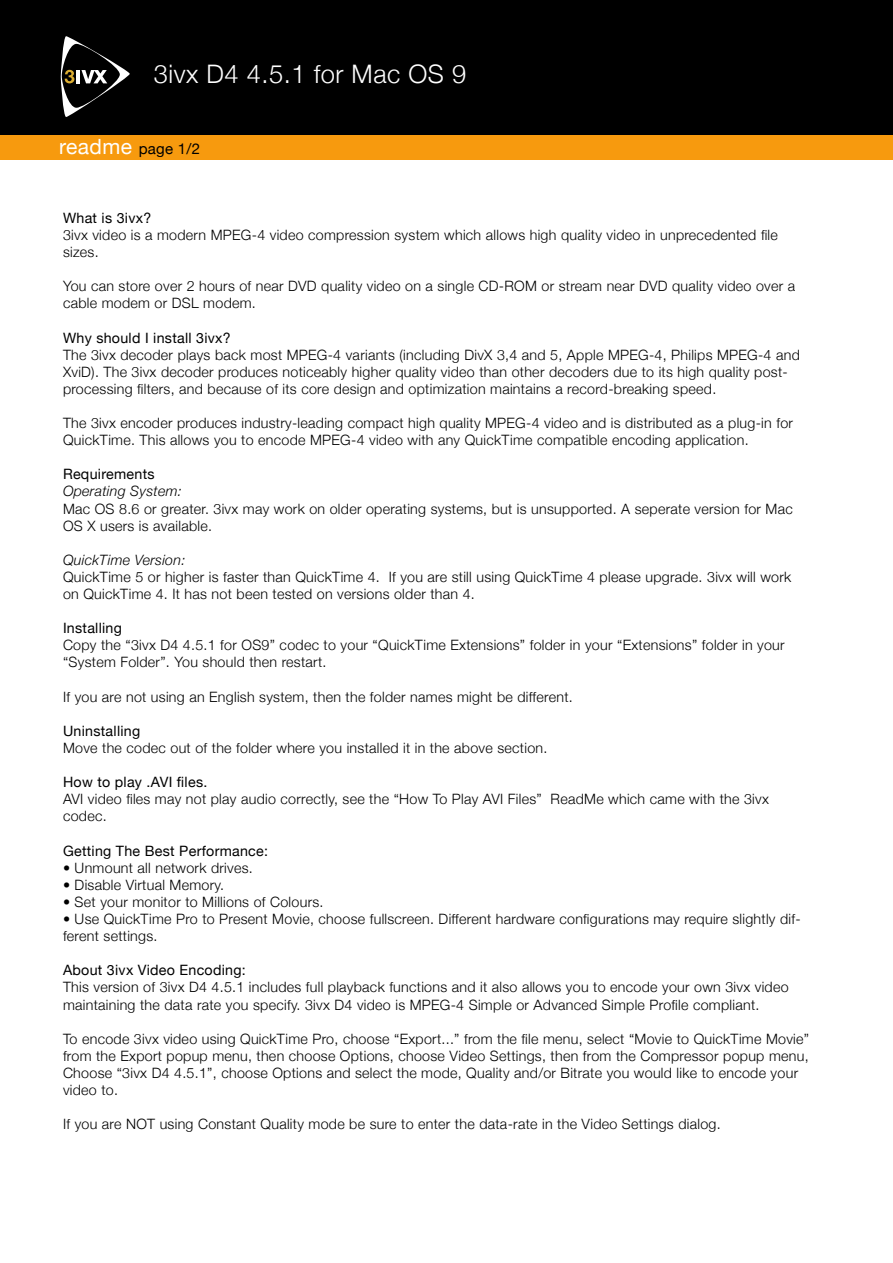
<style>
.page{position:relative;width:893px;height:1263px;background:#fff}
.page>*{position:absolute;margin:0;border:0;box-sizing:border-box;transform-origin:0 0}
.t1{font:300 25.5px "Helvetica Neue";letter-spacing:.02em;color:#fff}
.t2{font:15px "Helvetica Neue";color:#000}
.t3{font:300 14.25px/17.1px "Helvetica Neue";letter-spacing:.02em;color:#000}
.t4{font:14.25px "Helvetica Neue";letter-spacing:.02em;color:#000}
.t5{font:italic 300 14.25px "Helvetica Neue";letter-spacing:.02em;color:#000}
.s1{font-size:21px;color:#fff}
</style>
<div class="page">
<div style="left:0;top:0;width:893px;height:160px;background:#000"></div>
<div style="left:0;top:136px;width:893px;height:24px;background:#f79a0e"></div>
<svg style="left:61px;top:36px;width:69px;height:81px"></svg>
<p class="t1" style="left:154px;top:58px;width:314px">3ivx D4 4.5.1 for Mac OS 9</p>
<p class="t2" style="left:59px;top:140px;width:143px"><span class="s1">readme</span> page 1/2</p>
<p class="t4" style="left:63px;top:209px;width:90px">What is 3ivx?</p>
<p class="t3" style="left:63px;top:226px;width:716px">3ivx video is a modern MPEG-4 video compression system which allows high quality video in unprecedented file sizes.</p>
<p class="t3" style="left:63px;top:277px;width:734px">You can store over 2 hours of near DVD quality video on a single CD-ROM or stream near DVD quality video over a cable modem or DSL modem.</p>
<p class="t4" style="left:63px;top:329px;width:169px">Why should I install 3ivx?</p>
<p class="t3" style="left:63px;top:346px;width:738px">The 3ivx decoder plays back most MPEG-4 variants (including DivX 3,4 and 5, Apple MPEG-4, Philips MPEG-4 and<br>XviD). The 3ivx decoder produces noticeably higher quality video than other decoders due to its high quality post&shy;processing filters, and because of its core design and optimization maintains a record-breaking speed.</p>
<p class="t3" style="left:63px;top:414px;width:732px">The 3ivx encoder produces industry-leading compact high quality MPEG-4 video and is distributed as a plug-in for<br>QuickTime. This allows you to encode MPEG-4 video with any QuickTime compatible encoding application.</p>
<p class="t4" style="left:63px;top:466px;width:93px">Requirements</p>
<p class="t5" style="left:63px;top:483px;width:120px">Operating System:</p>
<p class="t3" style="left:63px;top:500px;width:731px">Mac OS 8.6 or greater. 3ivx may work on older operating systems, but is unsupported. A seperate version for Mac<br>OS X users is available.</p>
<p class="t5" style="left:63px;top:551px;width:124px">QuickTime Version:</p>
<p class="t3" style="left:63px;top:568px;width:730px">QuickTime 5 or higher is faster than QuickTime 4. If you are still using QuickTime 4 please upgrade. 3ivx will work on QuickTime 4. It has not been tested on versions older than 4.</p>
<p class="t4" style="left:63px;top:620px;width:61px">Installing</p>
<p class="t3" style="left:63px;top:636px;width:723px">Copy the “3ivx D4 4.5.1 for OS9” codec to your “QuickTime Extensions” folder in your “Extensions” folder in your “System Folder”. You should then restart.</p>
<p class="t3" style="left:63px;top:688px;width:511px">If you are not using an English system, then the folder names might be different.</p>
<p class="t4" style="left:63px;top:722px;width:79px">Uninstalling</p>
<p class="t3" style="left:63px;top:739px;width:486px">Move the codec out of the folder where you installed it in the above section.</p>
<p class="t4" style="left:63px;top:774px;width:146px">How to play .AVI files.</p>
<p class="t3" style="left:63px;top:790px;width:707px">AVI video files may not play audio correctly, see the “How To Play AVI Files” ReadMe which came with the 3ivx codec.</p>
<p class="t4" style="left:63px;top:842px;width:207px">Getting The Best Performance:</p>
<p class="t3" style="left:63px;top:859px;width:191px">• Unmount all network drives.</p>
<p class="t3" style="left:63px;top:876px;width:163px">• Disable Virtual Memory.</p>
<p class="t3" style="left:63px;top:893px;width:262px">• Set your monitor to Millions of Colours.</p>
<p class="t3" style="left:63px;top:910px;width:739px">• Use QuickTime Pro to Present Movie, choose fullscreen. Different hardware configurations may require slightly dif&shy;ferent settings.</p>
<p class="t4" style="left:63px;top:962px;width:184px">About 3ivx Video Encoding:</p>
<p class="t3" style="left:63px;top:978px;width:727px">This version of 3ivx D4 4.5.1 includes full playback functions and it also allows you to encode your own 3ivx video maintaining the data rate you specify. 3ivx D4 video is MPEG-4 Simple or Advanced Simple Profile compliant.</p>
<p class="t3" style="left:63px;top:1030px;width:748px">To encode 3ivx video using QuickTime Pro, choose “Export...” from the file menu, select “Movie to QuickTime Movie” from the Export popup menu, then choose Options, choose Video Settings, then from the Compressor popup menu, Choose “3ivx D4 4.5.1”, choose Options and select the mode, Quality and/or Bitrate you would like to encode your video to.</p>
<p class="t3" style="left:63px;top:1115px;width:659px">If you are NOT using Constant Quality mode be sure to enter the data-rate in the Video Settings dialog.</p>
</div>
